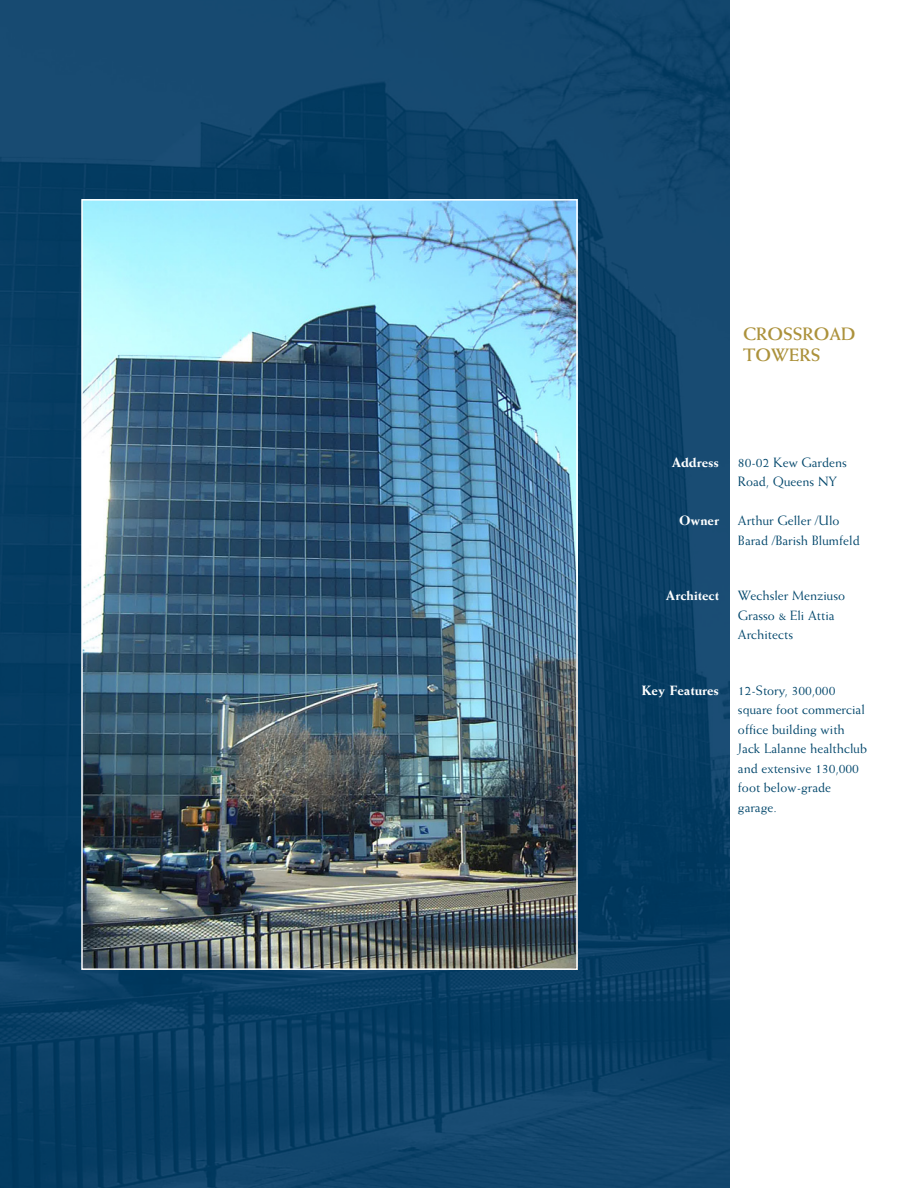
<style>
.page{position:relative;width:918px;height:1188px;background:#fff}
.page>*{position:absolute;margin:0;border:0;box-sizing:border-box;transform-origin:0 0}
.t1{font:700 18px/21.6px "Weiss";color:#ac923c}
.t2{font:13.5px/19.5px "Weiss";color:#00466b}
.t3{font:800 13.5px "Weiss";color:#fff}
</style>
<div class="page">
<img style="left:0;top:0;width:729px;height:1188px">
<img style="left:84px;top:202px;width:491px;height:765px">
<p class="t1" style="left:743px;top:322px;width:114px">CROSSROAD<br>TOWERS</p>
<p class="t3" style="left:672px;top:454px;width:49px">Address</p>
<p class="t2" style="left:738px;top:452px;width:110px">80-02 Kew Gardens<br>Road, Queens NY</p>
<p class="t3" style="left:679px;top:513px;width:41px">Owner</p>
<p class="t2" style="left:738px;top:511px;width:123px">Arthur Geller /Ulo<br>Barad /Barish Blumfeld</p>
<p class="t3" style="left:666px;top:588px;width:55px">Architect</p>
<p class="t2" style="left:738px;top:586px;width:109px">Wechsler Menziuso<br>Grasso &amp; Eli Attia<br>Architects</p>
<p class="t3" style="left:642px;top:682px;width:79px">Key Features</p>
<p class="t2" style="left:738px;top:680px;width:131px">12-Story, 300,000 square foot commercial office building with<br>Jack Lalanne healthclub and extensive 130,000 foot below-grade garage.</p>
</div>
